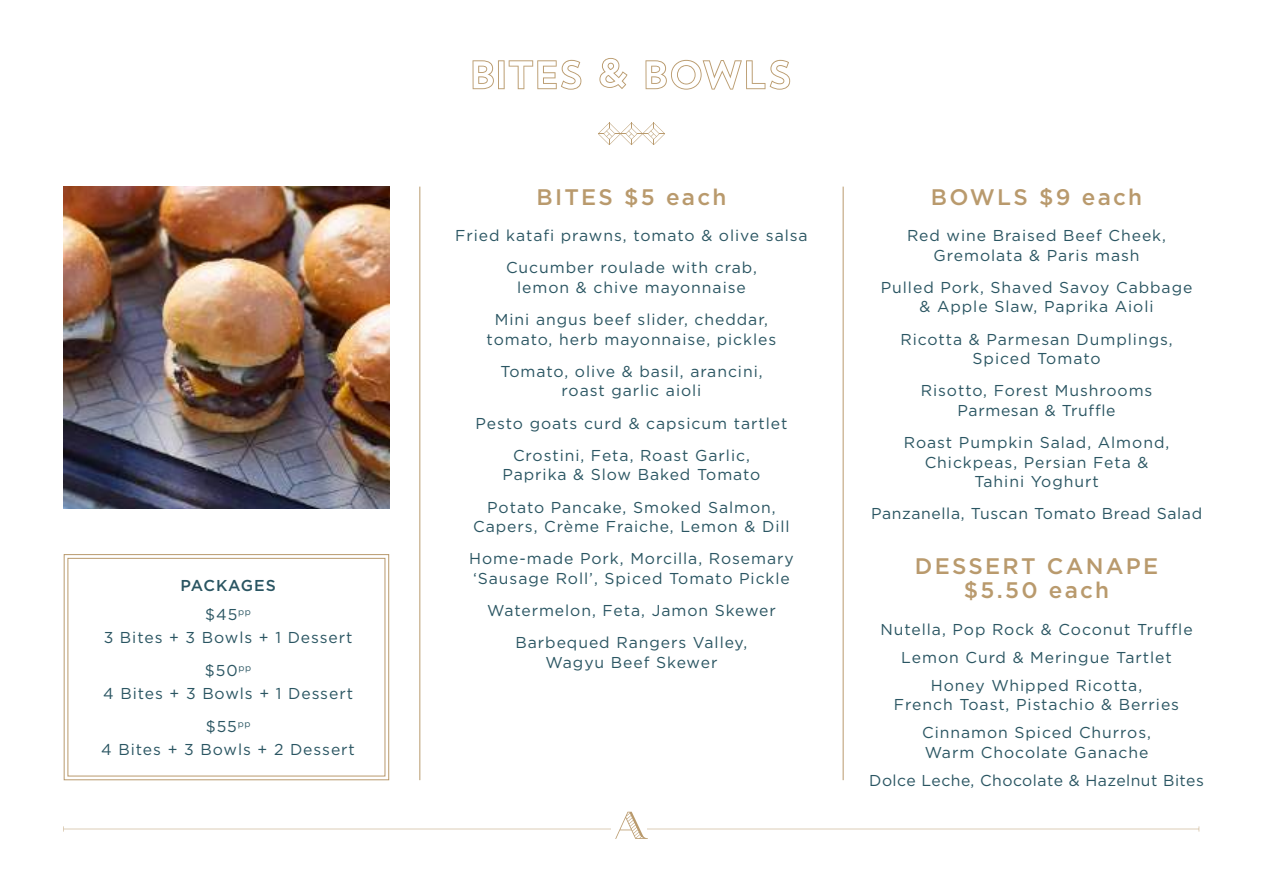
<style>
.page{position:relative;width:1263px;height:893px;background:#fff}
.page>*{position:absolute;margin:0;border:0;box-sizing:border-box;transform-origin:0 0}
.t1{font:51px "The Alcott Headline";letter-spacing:-.025em;color:#b99a6d}
.t2{font:500 22.5px/24px "Gotham";letter-spacing:.1em;color:#b99a6d;text-align:center}
.t3{font:15.75px/32.2px "Gotham";letter-spacing:.06em;color:#2a5562;text-align:center}
.t4{font:15.75px/28px "Gotham";letter-spacing:.03em;color:#2a5562;text-align:center}
.t5{font:15.75px "Gotham";letter-spacing:.04em;color:#2a5562}
.t6{font:500 15.75px/29.5px "Gotham";letter-spacing:.045em;color:#2a5562;text-align:center}
.s1{font-weight:400}
</style>
<div class="page">
<img style="left:64px;top:187px;width:325px;height:322px">
<svg style="left:63px;top:812px;width:1136px;height:27px"></svg>
<svg style="left:598px;top:122px;width:67px;height:23px"></svg>
<hr style="left:843px;top:187px;width:1px;height:593px;background:#b99a6d">
<hr style="left:420px;top:187px;width:1px;height:593px;background:#b99a6d">
<svg style="left:63px;top:554px;width:326px;height:226px"></svg>
<div style="left:68px;top:558px;width:317px;height:218px;border:1px solid #b99a6d"></div>
<p class="t6" style="left:180px;top:570px;width:97px">PACKAGES <span class="s1">$45</span><sup>pp</sup></p>
<p class="t3" style="left:104px;top:620px;width:250px;line-height:33.8px">3 Bites + 3 Bowls + 1 Dessert $50<sup>pp</sup></p>
<p class="t3" style="left:103px;top:676px;width:251px;line-height:33.8px">4 Bites + 3 Bowls + 1 Dessert $55<sup>pp</sup></p>
<p class="t3" style="left:101px;top:733px;width:255px">4 Bites + 3 Bowls + 2 Dessert</p>
<h1 class="t1" style="left:470px;top:45px;width:324px">BITES &amp; BOWLS</h1>
<h2 class="t2" style="left:536px;top:184px;width:191px">BITES $5 each</h2>
<p class="t3" style="left:455px;top:219px;width:354px">Fried katafi prawns, tomato &amp; olive salsa<br>Cucumber roulade with crab,</p>
<p class="t3" style="left:495px;top:271px;width:275px">lemon &amp; chive mayonnaise<br>Mini angus beef slider, cheddar,</p>
<p class="t3" style="left:487px;top:323px;width:291px">tomato, herb mayonnaise, pickles<br>Tomato, olive &amp; basil, arancini,</p>
<p class="t3" style="left:476px;top:374px;width:313px">roast garlic aioli<br>Pesto goats curd &amp; capsicum tartlet<br>Crostini, Feta, Roast Garlic,</p>
<p class="t3" style="left:487px;top:458px;width:290px">Paprika &amp; Slow Baked Tomato<br>Potato Pancake, Smoked Salmon,</p>
<p class="t3" style="left:469px;top:510px;width:326px;text-align:left">Capers, Crème Fraiche, Lemon &amp; Dill<br>Home-made Pork, Morcilla, Rosemary</p>
<p class="t3" style="left:473px;top:562px;width:318px">‘Sausage Roll’, Spiced Tomato Pickle<br>Watermelon, Feta, Jamon Skewer<br>Barbequed Rangers Valley,</p>
<p class="t3" style="left:546px;top:646px;width:173px">Wagyu Beef Skewer</p>
<h2 class="t2" style="left:931px;top:184px;width:213px">BOWLS $9 each</h2>
<p class="t3" style="left:907px;top:225px;width:260px;line-height:19.5px">Red wine Braised Beef Cheek,<br>Gremolata &amp; Paris mash</p>
<p class="t3" style="left:881px;top:277px;width:313px;line-height:19.5px">Pulled Pork, Shaved Savoy Cabbage &amp; Apple Slaw, Paprika Aioli</p>
<p class="t3" style="left:900px;top:329px;width:274px;line-height:19.5px">Ricotta &amp; Parmesan Dumplings,<br>Spiced Tomato</p>
<p class="t3" style="left:921px;top:381px;width:233px;line-height:19.5px">Risotto, Forest Mushrooms<br>Parmesan &amp; Truffle</p>
<p class="t3" style="left:904px;top:432px;width:267px;line-height:19.5px">Roast Pumpkin Salad, Almond,<br>Chickpeas, Persian Feta &amp;<br>Tahini Yoghurt</p>
<p class="t5" style="left:871px;top:504px;width:333px">Panzanella, Tuscan Tomato Bread Salad</p>
<h2 class="t2" style="left:915px;top:554px;width:245px">DESSERT CANAPE $5.50 each</h2>
<p class="t3" style="left:880px;top:615px;width:314px;line-height:28px">Nutella, Pop Rock &amp; Coconut Truffle<br>Lemon Curd &amp; Meringue Tartlet<br>Honey Whipped Ricotta,</p>
<p class="t3" style="left:894px;top:690px;width:287px;line-height:28px">French Toast, Pistachio &amp; Berries<br>Cinnamon Spiced Churros,</p>
<p class="t4" style="left:869px;top:738px;width:336px">Warm Chocolate Ganache<br>Dolce Leche, Chocolate &amp; Hazelnut Bites</p>
</div>
